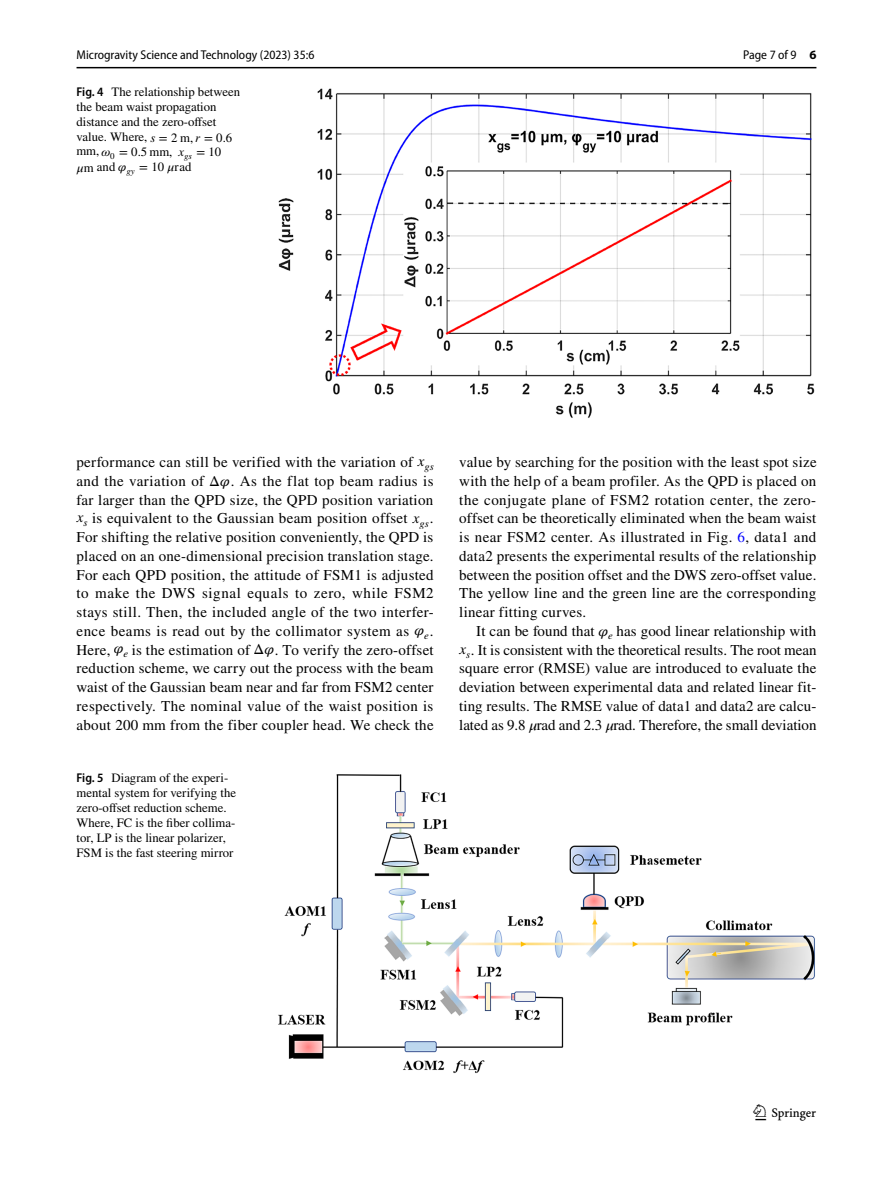
<style>
.page{position:relative;width:893px;height:1187px;background:#fff}
.page>*{position:absolute;margin:0;border:0;box-sizing:border-box;transform-origin:0 0}
.t1{font:22.5px "Springnew Regular 3";color:#000}
.t2{font:15px/18.8px "STIX";letter-spacing:.02em;color:#000;text-align:justify}
.t3{font:12.75px/15px "STIX";color:#000}
.t4{font:semi-condensed 12.75px "Myriad Pro";color:#000}
.t5{font:12.75px "STIX General Regular 58";color:#000}
.s1{font-family:"Myriad Pro";font-weight:600;font-stretch:semi-condensed}
.s2{font-family:"STIX General Italic 83"}
.s3{font-family:"STIX Math Regular 101"}
.s4{font-family:"STIX General Regular 54"}
.s5{font-family:"STIX Math Regular 102"}
.s6{font-family:"STIX General Regular 55"}
.s7{font-family:"STIX General Italic 84"}
.s8{font-family:"STIX Math Regular 103"}
.s9{font-family:"STIX General Regular 56"}
.s10{font-family:"STIX Math Regular 104"}
.s11{font-family:"STIX General Regular 57"}
.s12{font-family:"STIX Math Italic 81"}
.s13{font-family:"STIX Math Regular 105"}
.s14{font-family:"STIX Math Regular 106"}
.s15{font-family:"STIX General Regular 59"}
.s16{font-family:"STIX General Italic 86"}
.s17{font-family:"STIX Math Regular 107"}
.s18{font-family:"STIX General Regular 60"}
.s19{font-family:"STIX Math Italic 82"}
.s20{font-family:"STIX Math Regular 109"}
.s21{font-family:"STIX Math Italic 83"}
.s22{font-family:"STIX Math Regular 110"}
.s23{font-family:"STIX General Regular 61"}
.s24{font-family:"STIX Math Italic 84"}
.s25{font-family:"STIX Math Regular 111"}
.s26{font-weight:700;font-stretch:normal}
.s27{font-family:"STIX General Italic 85"}
.s28{font-family:"STIX Math Regular 108"}
.s29{font-family:"STIX Math Italic 85"}
.s30{font-family:"STIX General Italic 88"}
.s31{font-family:"STIX General Italic 89"}
.s32{font-family:"STIX Math Italic 86"}
.s33{font-family:"STIX Math Italic 76"}
.s34{font-family:"STIX Math Regular 99"}
.s35{font-family:"STIX Math Italic 77"}
.s36{font-family:"STIX Math Regular 100"}
.s37{color:#00f}
.s38{font-family:"STIX Math Italic 78"}
.s39{font-family:"STIX General Italic 82"}
.s40{font-family:"STIX Math Italic 79"}
.s41{font-family:"STIX Math Italic 80"}
</style>
<div class="page">
<hr style="left:77px;top:67px;width:739px;height:1px;background:#000">
<img style="left:278px;top:88px;width:537px;height:330px">
<img style="left:278px;top:774px;width:537px;height:299px">
<p class="t4" style="left:77px;top:48px;width:239px">Microgravity Science and Technology (2023) 35:6</p>
<p class="t3" style="left:77px;top:85px;width:165px"><span class="s1">Fig. 4</span> The relationship between the beam waist propagation distance and the zero-offset value. Where, <span class="s2">s</span> <span class="s3">=</span> <span class="s4">2</span> <span class="s5">m</span><span class="s6">,</span><span class="s7">r</span> <span class="s8">=</span> <span class="s9">0.6</span></p>
<p class="t5" style="left:76px;top:147px;width:147px"><span class="s10">mm</span><span class="s11">,</span> <span class="s12">𝜔</span><sub>0</sub> <span class="s13">=</span> 0.5 <span class="s14">mm</span><span class="s15">,</span> <span class="s16">x</span><sub>gs</sub> <span class="s17">=</span> <span class="s18">10</span></p>
<p class="t3" style="left:76px;top:160px;width:117px"><span class="s19">𝜇</span><span class="s20">m</span> and <span class="s21">𝜑</span><sub>gy</sub> <span class="s22">=</span> <span class="s23">10</span> <span class="s24">𝜇</span><span class="s25">rad</span></p>
<p class="t4" style="left:743px;top:48px;width:75px">Page 7 of 9 <span class="s26">6</span></p>
<p class="t2" style="left:77px;top:453px;width:359px">performance can still be verified with the variation of <span class="s27">x</span><sub>gs </sub>and the variation of <span class="s28">Δ</span><span class="s29">𝜑</span>. As the flat top beam radius is far larger than the QPD size, the QPD position variation <span class="s30">x</span><sub>s</sub> is equivalent to the Gaussian beam position offset <span class="s31">x</span><sub>gs</sub>.<br>For shifting the relative position conveniently, the QPD is placed on an one-dimensional precision translation stage.<br>For each QPD position, the attitude of FSM1 is adjusted to make the DWS signal equals to zero, while FSM2 stays still. Then, the included angle of the two interfer&shy;ence beams is read out by the collimator system as <span class="s32">𝜑</span><sub>e</sub>.<br>Here, <span class="s33">𝜑</span><sub>e</sub> is the estimation of <span class="s34">Δ</span><span class="s35">𝜑</span>. To verify the zero-offset reduction scheme, we carry out the process with the beam waist of the Gaussian beam near and far from FSM2 center respectively. The nominal value of the waist position is about 200 <span class="s36">mm</span> from the fiber coupler head. We check the</p>
<p class="t2" style="left:459px;top:453px;width:359px">value by searching for the position with the least spot size with the help of a beam profiler. As the QPD is placed on the conjugate plane of FSM2 rotation center, the zero&shy;offset can be theoretically eliminated when the beam waist is near FSM2 center. As illustrated in Fig. <span class="s37">6</span>, data1 and data2 presents the experimental results of the relationship between the position offset and the DWS zero-offset value.<br>The yellow line and the green line are the corresponding linear fitting curves.</p>
<p class="t2" style="left:459px;top:622px;width:359px;text-indent:17px">It can be found that <span class="s38">𝜑</span><sub>e</sub> has good linear relationship with <span class="s39">x</span><sub>s</sub>. It is consistent with the theoretical results. The root mean square error (RMSE) value are introduced to evaluate the deviation between experimental data and related linear fit&shy;ting results. The RMSE value of data1 and data2 are calcu&shy;lated as 9.8 <span class="s40">𝜇</span>rad and 2.3 <span class="s41">𝜇</span>rad. Therefore, the small deviation</p>
<p class="t3" style="left:77px;top:770px;width:161px"><span class="s1">Fig. 5</span> Diagram of the experi&shy;mental system for verifying the zero-offset reduction scheme.<br>Where, FC is the fiber collima&shy;tor, LP is the linear polarizer,<br>FSM is the fast steering mirror</p>
<h1 class="t1" style="left:755px;top:1104px;width:62px">1 3</h1>
</div>
